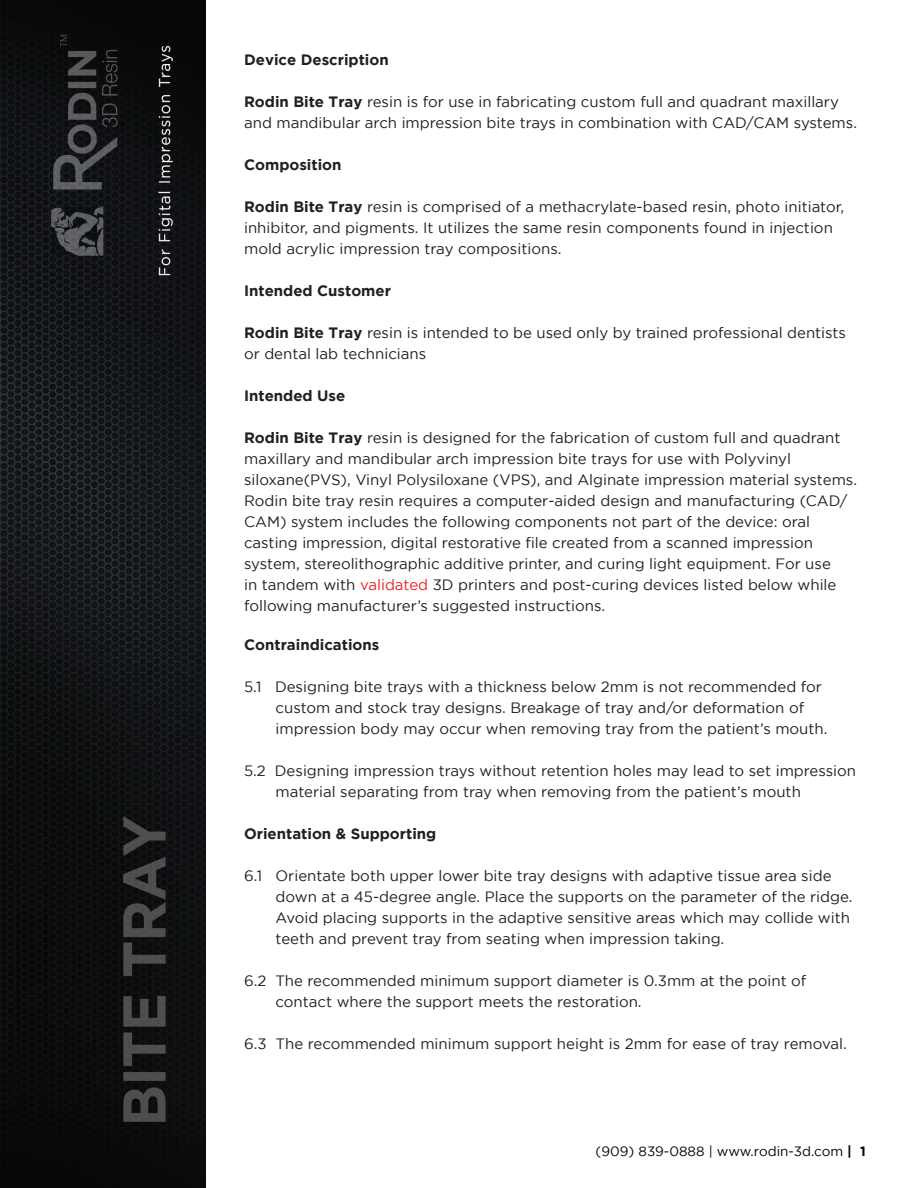
<style>
.page{position:relative;width:918px;height:1188px;background:#fff}
.page>*{position:absolute;margin:0;border:0;box-sizing:border-box;transform-origin:0 0}
.t1{font:15px/21px "Gotham";color:#231f20}
.t2{font:700 15px "Gotham";color:#231f20}
.t3{font:13.5px "Gotham";color:#040503}
.s1{font-weight:700}
.s2{color:#ee2123}
</style>
<div class="page">
<img style="left:0;top:0;width:206px;height:1188px">
<p class="t2" style="left:244px;top:51px;width:146px">Device Description</p>
<p class="t1" style="left:244px;top:91px;width:614px"><span class="s1">Rodin Bite Tray</span> resin is for use in fabricating custom full and quadrant maxillary and mandibular arch impression bite trays in combination with CAD/CAM systems.</p>
<p class="t2" style="left:244px;top:156px;width:99px">Composition</p>
<p class="t1" style="left:244px;top:196px;width:602px"><span class="s1">Rodin Bite Tray</span> resin is comprised of a methacrylate-based resin, photo initiator, inhibitor, and pigments. It utilizes the same resin components found in injection mold acrylic impression tray compositions.</p>
<p class="t2" style="left:244px;top:282px;width:148px">Intended Customer</p>
<p class="t1" style="left:244px;top:322px;width:604px"><span class="s1">Rodin Bite Tray</span> resin is intended to be used only by trained professional dentists or dental lab technicians</p>
<p class="t2" style="left:244px;top:387px;width:103px">Intended Use</p>
<p class="t1" style="left:244px;top:427px;width:614px"><span class="s1">Rodin Bite Tray</span> resin is designed for the fabrication of custom full and quadrant maxillary and mandibular arch impression bite trays for use with Polyvinyl siloxane(PVS), Vinyl Polysiloxane (VPS), and Alginate impression material systems.<br>Rodin bite tray resin requires a computer-aided design and manufacturing (CAD/ CAM) system includes the following components not part of the device: oral casting impression, digital restorative file created from a scanned impression system, stereolithographic additive printer, and curing light equipment. For use<br>in tandem with <span class="s2">validated</span> 3D printers and post-curing devices listed below while following manufacturer’s suggested instructions.</p>
<p class="t2" style="left:244px;top:636px;width:137px">Contraindications</p>
<p class="t1" style="left:276px;top:676px;width:553px;text-indent:-32px">5.1 Designing bite trays with a thickness below 2mm is not recommended for custom and stock tray designs. Breakage of tray and/or deformation of impression body may occur when removing tray from the patient’s mouth.</p>
<p class="t1" style="left:276px;top:760px;width:582px;text-indent:-32px">5.2 Designing impression trays without retention holes may lead to set impression material separating from tray when removing from the patient’s mouth</p>
<p class="t2" style="left:244px;top:825px;width:194px">Orientation &amp; Supporting</p>
<p class="t1" style="left:276px;top:865px;width:578px;text-indent:-32px">6.1 Orientate both upper lower bite tray designs with adaptive tissue area side down at a 45-degree angle. Place the supports on the parameter of the ridge.<br>Avoid placing supports in the adaptive sensitive areas which may collide with teeth and prevent tray from seating when impression taking.</p>
<p class="t1" style="left:276px;top:970px;width:532px;text-indent:-32px">6.2 The recommended minimum support diameter is 0.3mm at the point of contact where the support meets the restoration.</p>
<p class="t1" style="left:244px;top:1033px;width:604px">6.3 The recommended minimum support height is 2mm for ease of tray removal.</p>
<p class="t3" style="left:596px;top:1143px;width:272px">(909) 839-0888 | www.rodin-3d.com <span class="s1">| 1</span></p>
</div>
